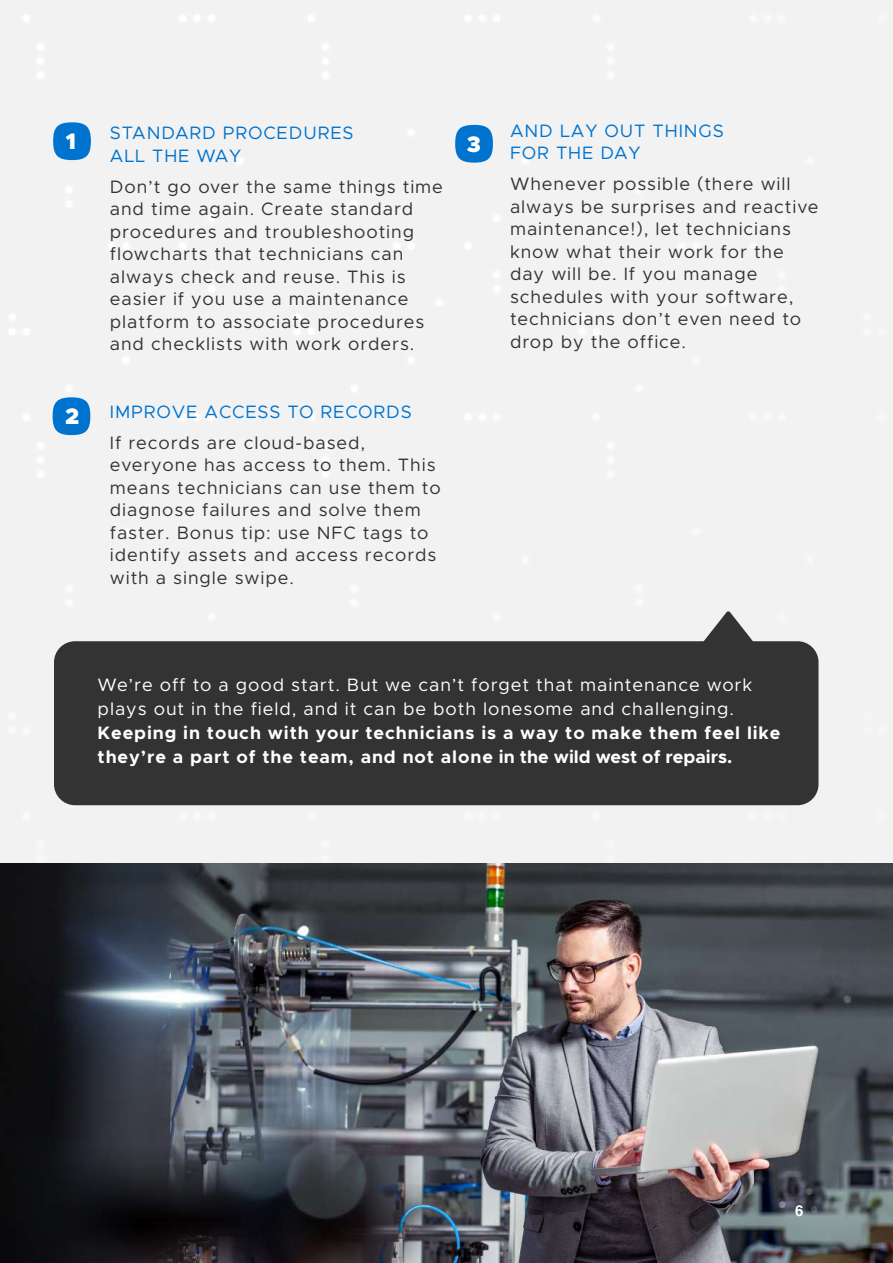
<style>
.page{position:relative;width:893px;height:1263px;background:#fff}
.page>*{position:absolute;margin:0;border:0;box-sizing:border-box;transform-origin:0 0}
.t1{font:900 22.5px "Infraspeak Sans";color:#fff}
.t2{font:18px/22.5px "Infraspeak Sans";letter-spacing:.05em;color:#333}
.t3{font:700 18px/24px "Infraspeak Sans";letter-spacing:.05em;color:#fff}
.t4{font:18px/24px "Infraspeak Sans";letter-spacing:.05em;color:#fff}
.t5{font:18px/22.5px "Infraspeak Sans";letter-spacing:.05em;color:#0073cf}
.t6{font:700 15px "Helvetica";color:#fff}
</style>
<div class="page">
<div style="left:0;top:0;width:893px;height:863px;background:#f2f2f2"></div>
<div style="left:54px;top:641px;width:764px;height:164px;background:#333;border-radius:21px"></div>
<div style="left:53px;top:122px;width:38px;height:38px;background:#0073cf;border-radius:50%"></div>
<div style="left:53px;top:397px;width:37px;height:38px;background:#0073cf;border-radius:50%"></div>
<div style="left:455px;top:125px;width:38px;height:38px;background:#0073cf;border-radius:50%"></div>
<img style="left:0;top:863px;width:893px;height:400px">
<svg style="left:691px;top:611px;width:75px;height:31px"></svg>
<p class="t1" style="left:66px;top:127px;width:12px">1</p>
<p class="t1" style="left:65px;top:402px;width:16px">2</p>
<p class="t5" style="left:110px;top:122px;width:245px">STANDARD PROCEDURES<br>ALL THE WAY</p>
<p class="t2" style="left:110px;top:175px;width:335px">Don’t go over the same things time and time again. Create standard procedures and troubleshooting flowcharts that technicians can always check and reuse. This is easier if you use a maintenance platform to associate procedures and checklists with work orders.</p>
<p class="t5" style="left:110px;top:400px;width:304px">IMPROVE ACCESS TO RECORDS</p>
<p class="t2" style="left:110px;top:431px;width:332px">If records are cloud-based, everyone has access to them. This means technicians can use them to diagnose failures and solve them faster. Bonus tip: use NFC tags to identify assets and access records with a single swipe.</p>
<p class="t1" style="left:467px;top:129px;width:15px">3</p>
<p class="t5" style="left:510px;top:119px;width:215px">AND LAY OUT THINGS<br>FOR THE DAY</p>
<p class="t2" style="left:510px;top:173px;width:310px">Whenever possible (there will always be surprises and reactive maintenance!), let technicians know what their work for the day will be. If you manage schedules with your software, technicians don’t even need to drop by the office.</p>
<p class="t4" style="left:98px;top:673px;width:656px">We’re off to a good start. But we can’t forget that maintenance work plays out in the field, and it can be both lonesome and challenging.</p>
<p class="t3" style="left:98px;top:721px;width:684px">Keeping in touch with your technicians is a way to make them feel like they’re a part of the team, and not alone in the wild west of repairs.</p>
<p class="t6" style="left:795px;top:1199px;width:10px">6</p>
</div>
